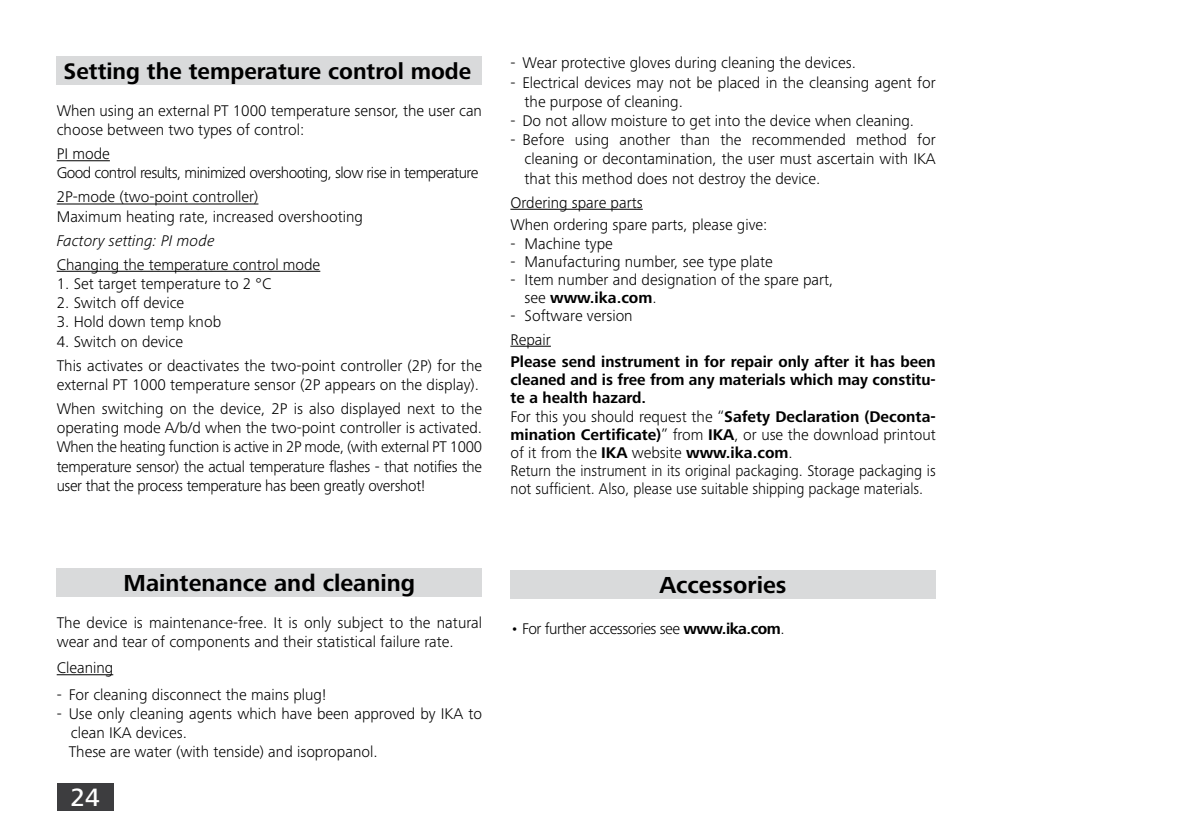
<style>
.page{position:relative;width:1191px;height:840px;background:#fff}
.page>*{position:absolute;margin:0;border:0;box-sizing:border-box;transform-origin:0 0}
.t1{font:500 26px "Frutiger Next IKA";color:#fff}
.t2{font:700 24px "Frutiger Next IKA";color:#000}
.t3{font:700 23.2px "Frutiger Next IKA";color:#000}
.t4{font:300 16px/19.2px "Frutiger Next IKA";color:#000}
.t5{font:300 16px/19.2px "Frutiger Next IKA";letter-spacing:-.035em;color:#000}
.t6{font:300 16px "Frutiger Next IKA";letter-spacing:-.03em;color:#000}
.t7{font:italic 300 16px "Frutiger Next IKA";color:#000}
.s1{font-weight:700}
</style>
<div class="page">
<div style="left:57px;top:782px;width:56px;height:28px;background:#3d3d3f"></div>
<div style="left:57px;top:57px;width:425px;height:28px;background:#d9dadb"></div>
<hr style="left:57px;top:160px;width:53px;height:1px;background:#000">
<hr style="left:57px;top:203px;width:201px;height:1px;background:#000">
<hr style="left:57px;top:271px;width:263px;height:1px;background:#000">
<div style="left:57px;top:568px;width:425px;height:28px;background:#d9dadb"></div>
<hr style="left:57px;top:674px;width:56px;height:1px;background:#000">
<hr style="left:510px;top:209px;width:133px;height:1px;background:#000">
<hr style="left:510px;top:345px;width:41px;height:1px;background:#000">
<div style="left:510px;top:569px;width:425px;height:29px;background:#d9dadb"></div>
<h3 class="t3" style="left:64px;top:59px;width:409px">Setting the temperature control mode</h3>
<p class="t4" style="left:57px;top:101px;width:427px">When using an external PT 1000 temperature sensor, the user can choose between two types of control:</p>
<p class="t5" style="left:57px;top:144px;width:423px">PI mode<br>Good control results, minimized overshooting, slow rise in temperature</p>
<p class="t4" style="left:57px;top:187px;width:308px">2P-mode (two-point controller)<br>Maximum heating rate, increased overshooting</p>
<p class="t7" style="left:57px;top:232px;width:159px">Factory setting: PI mode</p>
<p class="t4" style="left:57px;top:254px;width:265px">Changing the temperature control mode</p>
<p class="t4" style="left:57px;top:274px;width:216px">1. Set target temperature to 2 °C</p>
<p class="t4" style="left:57px;top:293px;width:129px">2. Switch off device</p>
<p class="t4" style="left:57px;top:312px;width:166px">3. Hold down temp knob</p>
<p class="t4" style="left:57px;top:329px;width:427px;line-height:24px">4. Switch on device<br>This activates or deactivates the two-point controller (2P) for the</p>
<p class="t4" style="left:57px;top:372px;width:427px;line-height:24px">external PT 1000 temperature sensor (2P appears on the display).<br>When switching on the device, 2P is also displayed next to the</p>
<p class="t4" style="left:57px;top:418px;width:427px;text-align:justify">operating mode A/b/d when the two-point controller is activated.<br>When the heating function is active in 2P mode, (with external PT 1000 temperature sensor) the actual temperature flashes - that notifies the user that the process temperature has been greatly overshot!</p>
<p class="t4" style="left:510px;top:53px;width:347px">- Wear protective gloves during cleaning the devices.</p>
<p class="t4" style="left:524px;top:72px;width:412px;text-indent:-14px">- Electrical devices may not be placed in the cleansing agent for the purpose of cleaning.</p>
<p class="t4" style="left:510px;top:111px;width:405px">- Do not allow moisture to get into the device when cleaning.</p>
<p class="t4" style="left:524px;top:130px;width:413px;text-align:justify;text-indent:-14px">- Before using another than the recommended method for cleaning or decontamination, the user must ascertain with IKA that this method does not destroy the device.</p>
<p class="t4" style="left:510px;top:191px;width:258px;line-height:22.8px">Ordering spare parts<br>When ordering spare parts, please give:</p>
<p class="t4" style="left:510px;top:233px;width:104px">- Machine type</p>
<p class="t4" style="left:510px;top:251px;width:264px">- Manufacturing number, see type plate</p>
<p class="t4" style="left:524px;top:270px;width:310px;line-height:18px;text-indent:-14px">- Item number and designation of the spare part, see <span class="s1">www.ika.com</span>.</p>
<p class="t4" style="left:510px;top:303px;width:124px;line-height:24px">- Software version<br>Repair</p>
<p class="t4" style="left:510px;top:353px;width:427px;line-height:18px"><span class="s1">Please send instrument in for repair only after it has been cleaned and is free from any materials which may constitu&shy;te a health hazard.<br></span>For this you should request the “<span class="s1">Safety Declaration (Deconta&shy;mination Certificate)</span>” from <span class="s1">IKA</span>, or use the download printout of it from the <span class="s1">IKA</span> website <span class="s1">www.ika.com</span>.<br>Return the instrument in its original packaging. Storage packaging is not sufficient. Also, please use suitable shipping package materials.</p>
<h2 class="t2" style="left:124px;top:570px;width:293px">Maintenance and cleaning</h2>
<p class="t4" style="left:57px;top:612px;width:427px">The device is maintenance-free. It is only subject to the natural wear and tear of components and their statistical failure rate.</p>
<p class="t4" style="left:57px;top:657px;width:58px">Cleaning</p>
<p class="t4" style="left:57px;top:684px;width:271px">- For cleaning disconnect the mains plug!</p>
<p class="t4" style="left:69px;top:703px;width:415px;text-indent:-12px">- Use only cleaning agents which have been approved by IKA to clean IKA devices.<br>These are water (with tenside) and isopropanol.</p>
<h1 class="t1" style="left:70px;top:786px;width:31px">24</h1>
<h2 class="t2" style="left:659px;top:571px;width:128px">Accessories</h2>
<p class="t6" style="left:510px;top:619px;width:276px">• For further accessories see <span class="s1">www.ika.com</span>.</p>
</div>
